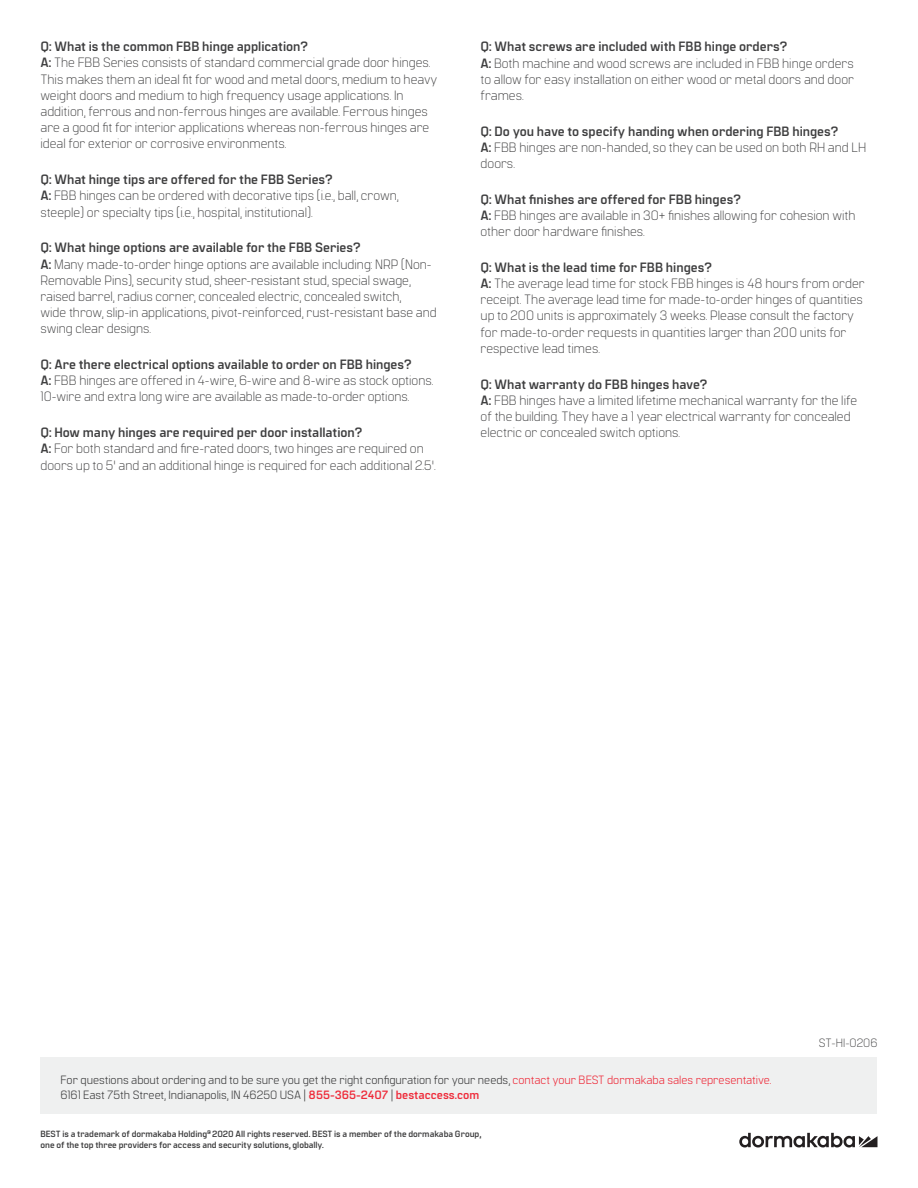
<style>
.page{position:relative;width:918px;height:1188px;background:#fff}
.page>*{position:absolute;margin:0;border:0;box-sizing:border-box;transform-origin:0 0}
.t1{font:300 13.5px/16.2px "Manifold CF";color:#3e3e3f}
.t2{font:12px/15px "Manifold CF";color:#3e3e3f}
.t3{font:300 12px "Manifold CF";color:#3e3e3f}
.t4{font:700 9px/10.8px "Manifold CF";color:#3e3e3f}
.s1{font-weight:700}
.s2{color:#ee2c3b}
.s3{font-weight:700;color:#ee2c3b}
</style>
<div class="page">
<svg style="left:739px;top:1133px;width:138px;height:15px"></svg>
<div style="left:40px;top:1058px;width:838px;height:56px;background:#eff0f0"></div>
<p class="t1" style="left:40px;top:39px;width:398px"><span class="s1">Q: What is the common FBB hinge application?<br>A:</span> The FBB Series consists of standard commercial grade door hinges.<br>This makes them an ideal fit for wood and metal doors, medium to heavy weight doors and medium to high frequency usage applications. In addition, ferrous and non-ferrous hinges are available. Ferrous hinges are a good fit for interior applications whereas non-ferrous hinges are ideal for exterior or corrosive environments.</p>
<p class="t1" style="left:40px;top:172px;width:360px"><span class="s1">Q: What hinge tips are offered for the FBB Series?<br>A:</span> FBB hinges can be ordered with decorative tips (i.e., ball, crown, steeple) or specialty tips (i.e., hospital, institutional).</p>
<p class="t1" style="left:40px;top:240px;width:398px"><span class="s1">Q: What hinge options are available for the FBB Series?<br>A:</span> Many made-to-order hinge options are available including: NRP (Non-Removable Pins), security stud, sheer-resistant stud, special swage, raised barrel, radius corner, concealed electric, concealed switch,<br>wide throw, slip-in applications, pivot-reinforced, rust-resistant base and swing clear designs.</p>
<p class="t1" style="left:40px;top:356px;width:395px"><span class="s1">Q: Are there electrical options available to order on FBB hinges?<br>A:</span> FBB hinges are offered in 4-wire, 6-wire and 8-wire as stock options.<br>10-wire and extra long wire are available as made-to-order options.</p>
<p class="t1" style="left:40px;top:424px;width:397px"><span class="s1">Q: How many hinges are required per door installation?<br>A:</span> For both standard and fire-rated doors, two hinges are required on doors up to 5' and an additional hinge is required for each additional 2.5'.</p>
<p class="t1" style="left:481px;top:39px;width:375px"><span class="s1">Q: What screws are included with FBB hinge orders?<br>A:</span> Both machine and wood screws are included in FBB hinge orders to allow for easy installation on either wood or metal doors and door frames.</p>
<p class="t1" style="left:481px;top:123px;width:387px"><span class="s1">Q: Do you have to specify handing when ordering FBB hinges?<br>A:</span> FBB hinges are non-handed, so they can be used on both RH and LH doors.</p>
<p class="t1" style="left:481px;top:191px;width:376px"><span class="s1">Q: What finishes are offered for FBB hinges?<br>A:</span> FBB hinges are available in 30+ finishes allowing for cohesion with other door hardware finishes.</p>
<p class="t1" style="left:481px;top:259px;width:386px"><span class="s1">Q: What is the lead time for FBB hinges?<br>A:</span> The average lead time for stock FBB hinges is 48 hours from order receipt. The average lead time for made-to-order hinges of quantities up to 200 units is approximately 3 weeks. Please consult the factory for made-to-order requests in quantities larger than 200 units for respective lead times.</p>
<p class="t1" style="left:481px;top:376px;width:378px"><span class="s1">Q: What warranty do FBB hinges have?<br>A:</span> FBB hinges have a limited lifetime mechanical warranty for the life of the building. They have a 1 year electrical warranty for concealed electric or concealed switch options.</p>
<p class="t3" style="left:819px;top:1036px;width:60px">ST-HI-0206</p>
<p class="t2" style="left:60px;top:1073px;width:713px">For questions about ordering and to be sure you get the right configuration for your needs, <span class="s2">contact your BEST dormakaba sales representative.<br></span>6161 East 75th Street, Indianapolis, IN 46250 USA | <span class="s3">855-365-2407</span> | <span class="s3">bestaccess.com</span></p>
<p class="t4" style="left:40px;top:1129px;width:442px">BEST is a trademark of dormakaba Holding<sup>©</sup> 2020 All rights reserved. BEST is a member of the dormakaba Group, one of the top three providers for access and security solutions, globally.</p>
</div>
